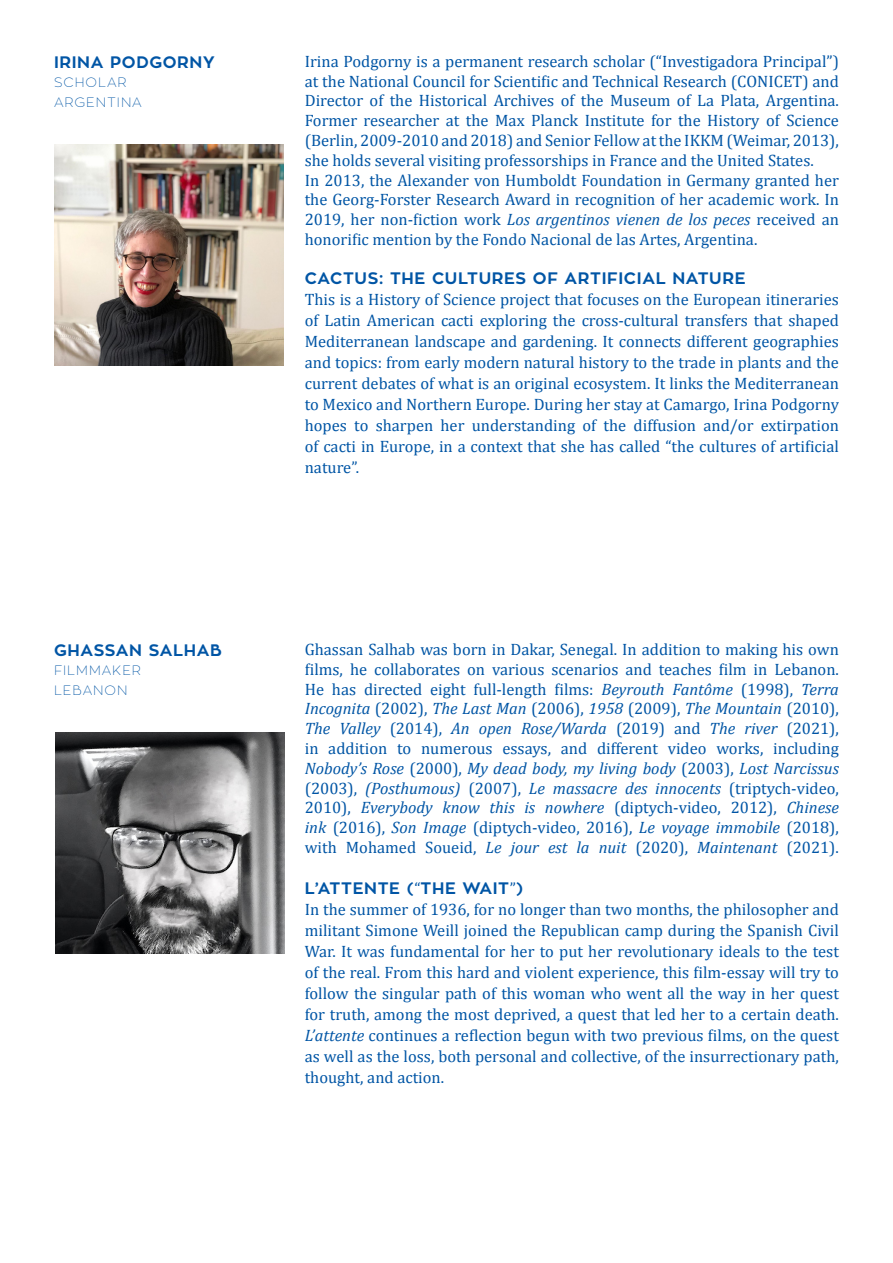
<style>
.page{position:relative;width:893px;height:1263px;background:#fff}
.page>*{position:absolute;margin:0;border:0;box-sizing:border-box;transform-origin:0 0}
.t1{font:16.5px/19.8px "Cambria";color:#0155a5;text-align:justify}
.t2{font:700 16.5px "Zona Pro";letter-spacing:.04em;color:#0155a5}
.t3{font:100 13.5px "Zona Pro";letter-spacing:.07em;color:#0155a5}
.s1{font-style:italic}
.s2{font-family:"Cambria";font-weight:400}
</style>
<div class="page">
<img style="left:54px;top:145px;width:229px;height:221px">
<img style="left:55px;top:733px;width:230px;height:221px">
<p class="t2" style="left:54px;top:51px;width:162px">IRINA PODGORNY</p>
<p class="t3" style="left:54px;top:74px;width:74px">SCHOLAR</p>
<p class="t3" style="left:54px;top:93px;width:89px">ARGENTINA</p>
<p class="t2" style="left:54px;top:639px;width:169px">GHASSAN SALHAB</p>
<p class="t3" style="left:54px;top:662px;width:89px">FILMMAKER</p>
<p class="t3" style="left:54px;top:681px;width:75px">LEBANON</p>
<p class="t1" style="left:305px;top:51px;width:536px">Irina Podgorny is a permanent research scholar (“Investigadora Principal”) at the National Council for Scientific and Technical Research (CONICET) and Director of the Historical Archives of the Museum of La Plata, Argentina.<br>Former researcher at the Max Planck Institute for the History of Science (Berlin, 2009-2010 and 2018) and Senior Fellow at the IKKM (Weimar, 2013), she holds several visiting professorships in France and the United States.</p>
<p class="t1" style="left:305px;top:170px;width:536px">In 2013, the Alexander von Humboldt Foundation in Germany granted her the Georg-Forster Research Award in recognition of her academic work. In 2019, her non-fiction work <span class="s1">Los argentinos vienen de los peces</span> received an honorific mention by the Fondo Nacional de las Artes, Argentina.</p>
<p class="t2" style="left:305px;top:268px;width:442px">CACTUS: THE CULTURES OF ARTIFICIAL NATURE</p>
<p class="t1" style="left:305px;top:289px;width:536px;line-height:21px">This is a History of Science project that focuses on the European itineraries of Latin American cacti exploring the cross-cultural transfers that shaped Mediterranean landscape and gardening. It connects different geographies and topics: from early modern natural history to the trade in plants and the current debates of what is an original ecosystem. It links the Mediterranean to Mexico and Northern Europe. During her stay at Camargo, Irina Podgorny hopes to sharpen her understanding of the diffusion and/or extirpation of cacti in Europe, in a context that she has called “the cultures of artificial nature”.</p>
<p class="t1" style="left:305px;top:639px;width:536px">Ghassan Salhab was born in Dakar, Senegal. In addition to making his own films, he collaborates on various scenarios and teaches film in Lebanon.<br>He has directed eight full-length films: <span class="s1">Beyrouth Fantôme</span> (1998), <span class="s1">Terra Incognita</span> (2002), <span class="s1">The Last Man</span> (2006), <span class="s1">1958</span> (2009), <span class="s1">The Mountain</span> (2010), <span class="s1">The Valley</span> (2014), <span class="s1">An open Rose/Warda</span> (2019) and <span class="s1">The river</span> (2021), in addition to numerous essays, and different video works, including <span class="s1">Nobody’s Rose</span> (2000), <span class="s1">My dead body, my living body</span> (2003), <span class="s1">Lost Narcissus </span>(2003), <span class="s1">(Posthumous)</span> (2007), <span class="s1">Le massacre des innocents</span> (triptych-video, 2010), <span class="s1">Everybody know this is nowhere</span> (diptych-video, 2012), <span class="s1">Chinese ink</span> (2016), <span class="s1">Son Image</span> (diptych-video, 2016), <span class="s1">Le voyage immobile</span> (2018), with Mohamed Soueid, <span class="s1">Le jour est la nuit</span> (2020), <span class="s1">Maintenant</span> (2021).</p>
<p class="t2" style="left:305px;top:877px;width:220px">L’ATTENTE (<span class="s2">“</span>THE WAIT<span class="s2">”</span>)</p>
<p class="t1" style="left:305px;top:898px;width:536px;line-height:21px">In the summer of 1936, for no longer than two months, the philosopher and militant Simone Weill joined the Republican camp during the Spanish Civil War. It was fundamental for her to put her revolutionary ideals to the test of the real. From this hard and violent experience, this film-essay will try to follow the singular path of this woman who went all the way in her quest for truth, among the most deprived, a quest that led her to a certain death.<br><span class="s1">L’attente</span> continues a reflection begun with two previous films, on the quest as well as the loss, both personal and collective, of the insurrectionary path, thought, and action.</p>
</div>
